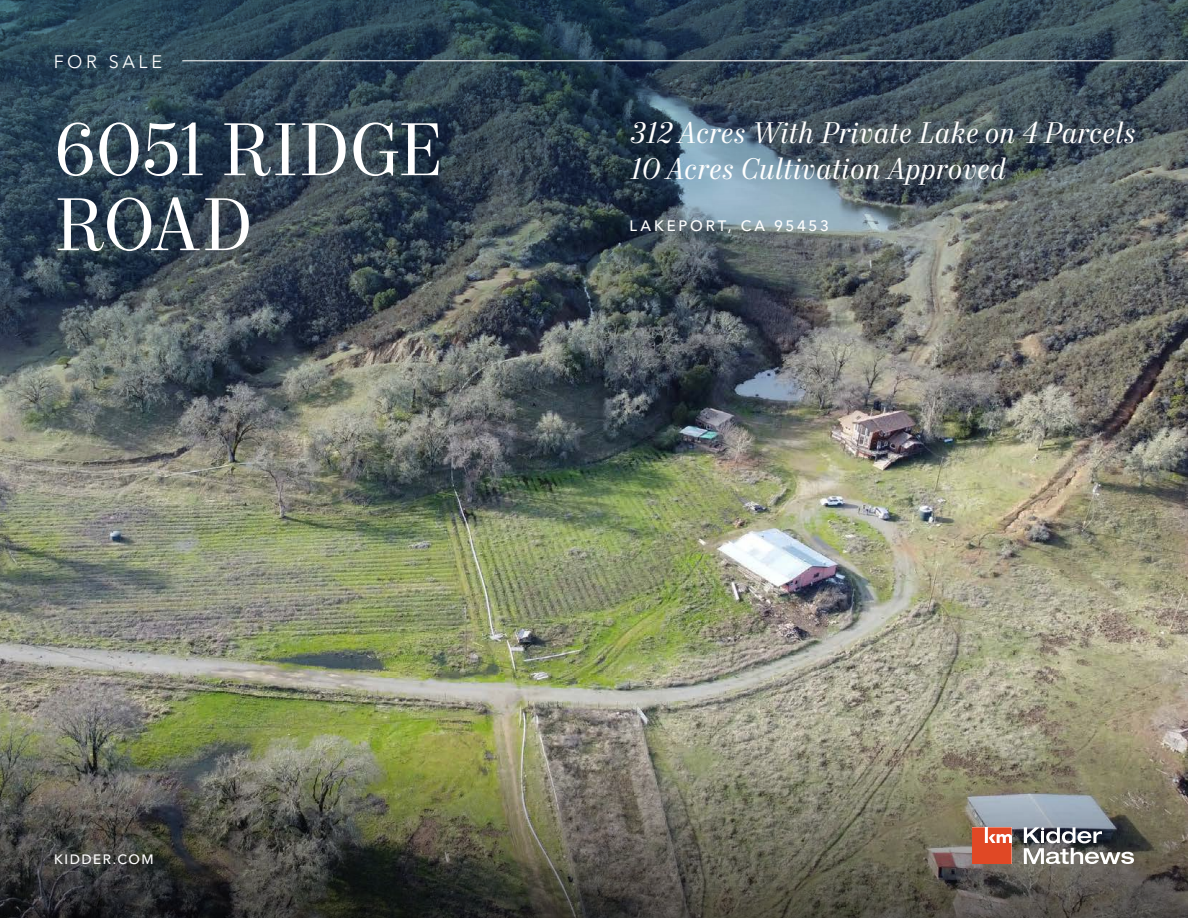
<style>
.page{position:relative;width:1188px;height:918px;background:#fff}
.page>*{position:absolute;margin:0;border:0;box-sizing:border-box;transform-origin:0 0}
.Headline_-_Level_1{font:75px/75px "Mort Modern 08";letter-spacing:-.01em;color:#fff}
.Callout_Text_-_Itali{font:italic 30px/36px "Mort Modern 08";letter-spacing:.005em;color:#fff}
.Section_Identifier{font:18px "Avenir Next LT Pro";letter-spacing:.2em;color:#fff}
.Property_Address_-_W{font:500 15px "Avenir Next LT Pro";letter-spacing:.185em;color:#fff}
.KM_URL_-_White_2023{font:500 13.5px "Avenir Next LT Pro";letter-spacing:.11em;color:#fff}
</style>
<div class="page">
<img style="left:0;top:0;width:1188px;height:918px">
<hr style="left:182px;top:60px;width:1006px;height:1px;background:#fff">
<svg style="left:1024px;top:827px;width:110px;height:37px"></svg>
<svg style="left:972px;top:827px;width:40px;height:37px"></svg>
<p class="Section_Identifier" style="left:54px;top:51px;width:110px">FOR SALE</p>
<p class="Headline_-_Level_1" style="left:54px;top:116px;width:391px">6051 RIDGE<br>ROAD</p>
<p class="Callout_Text_-_Itali" style="left:630px;top:116px;width:507px">312 Acres With Private Lake on 4 Parcels<br>10 Acres Cultivation Approved</p>
<p class="Property_Address_-_W" style="left:630px;top:217px;width:201px">LAKEPORT, CA 95453</p>
<p class="KM_URL_-_White_2023" style="left:54px;top:851px;width:101px">KIDDER.COM</p>
</div>
